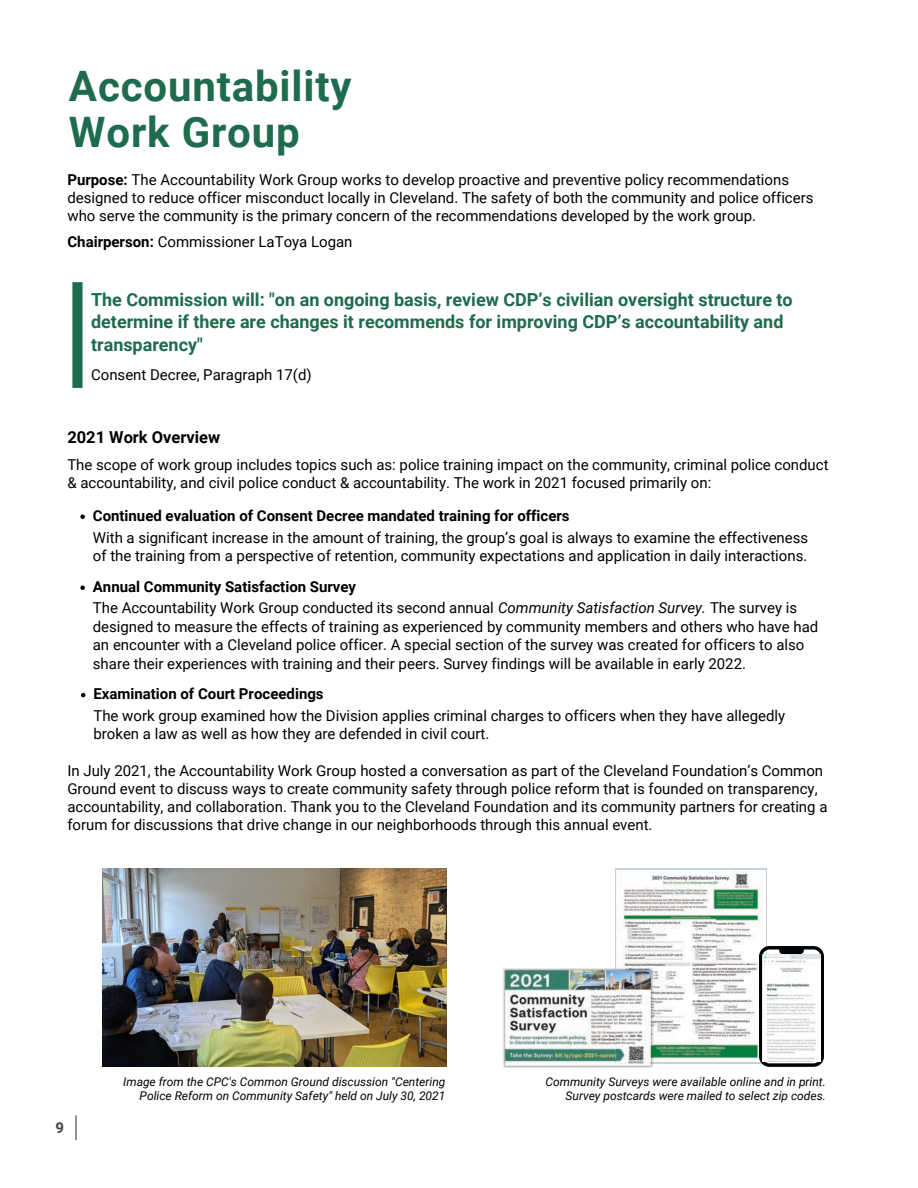
<style>
.page{position:relative;width:918px;height:1188px;background:#fff}
.page>*{position:absolute;margin:0;border:0;box-sizing:border-box;transform-origin:0 0}
.t1{font:700 42px/46px "Roboto";letter-spacing:.02em;color:#1e6b4d}
.t2{font:700 18px/22.5px "Roboto";color:#1e6b4d}
.t3{font:700 16.5px "Roboto";color:#000}
.t4{font:15px/18px "Roboto";color:#000}
.t5{font:700 15px "Roboto";color:#000}
.t6{font:700 15px "Roboto";color:#444440}
.t7{font:italic 12px/14px "Roboto";color:#000;text-align:right}
.s1{font-weight:700}
.s2{font-style:italic}
</style>
<div class="page">
<div style="left:72px;top:282px;width:11px;height:106px;background:#1e6b4d"></div>
<svg style="left:615px;top:869px;width:151px;height:195px"></svg>
<img style="left:617px;top:870px;width:99px;height:144px">
<img style="left:716px;top:870px;width:49px;height:192px">
<img style="left:653px;top:1014px;width:63px;height:48px">
<img style="left:502px;top:968px;width:151px;height:100px">
<img style="left:615px;top:968px;width:38px;height:96px">
<img style="left:617px;top:968px;width:36px;height:94px">
<svg style="left:759px;top:946px;width:65px;height:121px;background:#404040"></svg>
<img style="left:763px;top:954px;width:58px;height:108px">
<hr style="left:75px;top:1115px;width:2px;height:25px;background:#444440">
<img style="left:102px;top:869px;width:345px;height:198px">
<svg style="left:80px;top:514px;width:5px;height:5px"></svg>
<svg style="left:80px;top:585px;width:5px;height:5px"></svg>
<svg style="left:81px;top:693px;width:4px;height:4px"></svg>
<h1 class="t1" style="left:69px;top:64px;width:284px">Accountability<br>Work Group</h1>
<p class="t4" style="left:67px;top:171px;width:748px"><span class="s1">Purpose:</span> The Accountability Work Group works to develop proactive and preventive policy recommendations designed to reduce officer misconduct locally in Cleveland. The safety of both the community and police officers who serve the community is the primary concern of the recommendations developed by the work group.</p>
<p class="t4" style="left:67px;top:233px;width:287px"><span class="s1">Chairperson:</span> Commissioner LaToya Logan</p>
<p class="t2" style="left:91px;top:288px;width:703px">The Commission will: "on an ongoing basis, review CDP’s civilian oversight structure to determine if there are changes it recommends for improving CDP’s accountability and transparency"</p>
<p class="t4" style="left:91px;top:366px;width:222px">Consent Decree, Paragraph 17(d)</p>
<p class="t3" style="left:67px;top:428px;width:154px">2021 Work Overview</p>
<p class="t4" style="left:67px;top:456px;width:763px">The scope of work group includes topics such as: police training impact on the community, criminal police conduct &amp; accountability, and civil police conduct &amp; accountability. The work in 2021 focused primarily on:</p>
<p class="t5" style="left:93px;top:507px;width:478px">Continued evaluation of Consent Decree mandated training for officers</p>
<p class="t4" style="left:93px;top:529px;width:717px;line-height:18.5px">With a significant increase in the amount of training, the group’s goal is always to examine the effectiveness of the training from a perspective of retention, community expectations and application in daily interactions.</p>
<p class="t4" style="left:93px;top:599px;width:727px;line-height:18.5px">The Accountability Work Group conducted its second annual <span class="s2">Community Satisfaction Survey.</span> The survey is designed to measure the effects of training as experienced by community members and others who have had an encounter with a Cleveland police officer. A special section of the survey was created for officers to also share their experiences with training and their peers. Survey findings will be available in early 2022.</p>
<p class="t5" style="left:93px;top:578px;width:265px">Annual Community Satisfaction Survey</p>
<p class="t5" style="left:93px;top:685px;width:232px">Examination of Court Proceedings</p>
<p class="t4" style="left:93px;top:707px;width:693px;line-height:18.5px">The work group examined how the Division applies criminal charges to officers when they have allegedly broken a law as well as how they are defended in civil court.</p>
<p class="t4" style="left:67px;top:762px;width:762px">In July 2021, the Accountability Work Group hosted a conversation as part of the Cleveland Foundation’s Common Ground event to discuss ways to create community safety through police reform that is founded on transparency, accountability, and collaboration. Thank you to the Cleveland Foundation and its community partners for creating a forum for discussions that drive change in our neighborhoods through this annual event.</p>
<p class="t6" style="left:55px;top:1119px;width:10px">9</p>
<p class="t7" style="left:123px;top:1075px;width:324px">Image from the CPC's Common Ground discussion "Centering<br>Police Reform on Community Safety" held on July 30, 2021</p>
<p class="t7" style="left:545px;top:1075px;width:282px">Community Surveys were available online and in print.<br>Survey postcards were mailed to select zip codes.</p>
</div>
